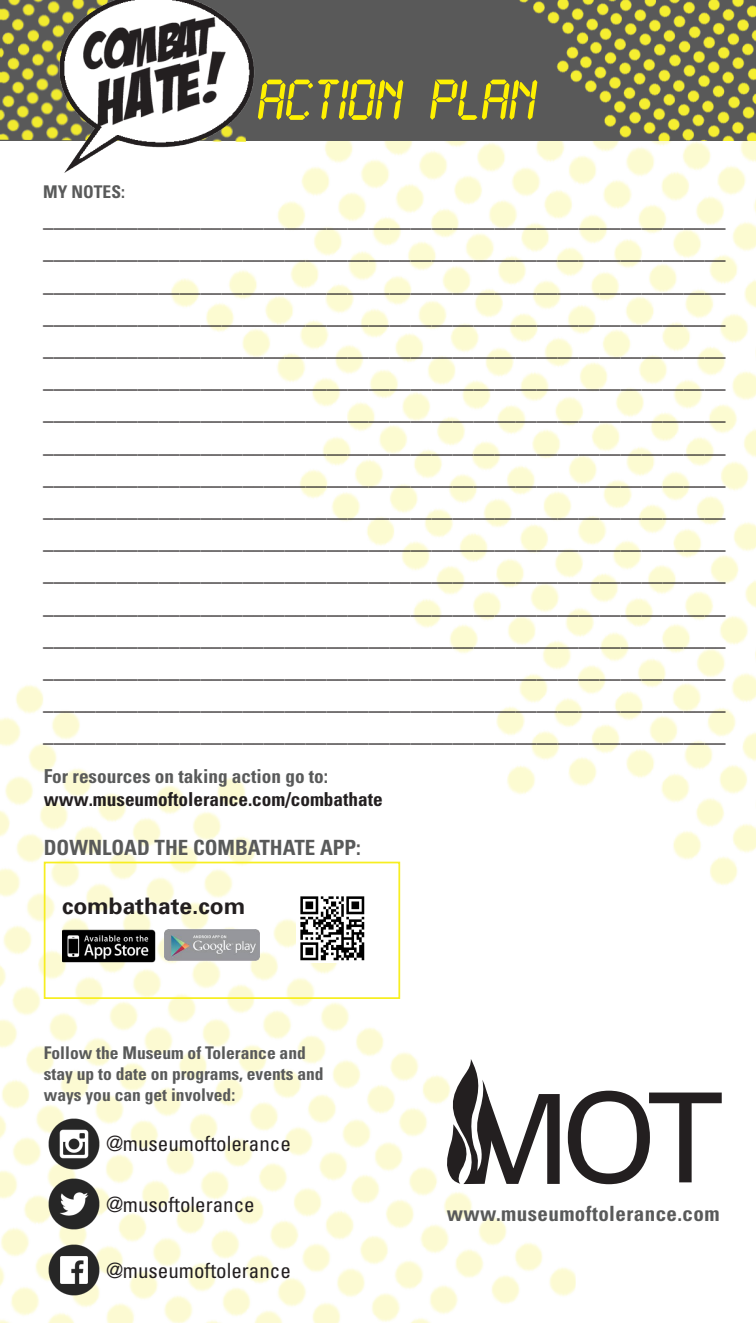
<style>
.page{position:relative;width:756px;height:1323px;background:#fff}
.page>*{position:absolute;margin:0;border:0;box-sizing:border-box;transform-origin:0 0}
.t1{font:124.42px "Univers";color:#231f20}
.t2{font:700 50.4px "LCD2";color:#fff101}
.t3{font:700 22.75px "Univers";color:#231f20}
.t4{font:condensed 21px/32.2px "Univers";color:#231f20;text-align:justify}
.t5{font:700 condensed 21px "Univers";letter-spacing:.01em;color:#595a5a}
.t6{font:700 condensed 19.25px/23.1px "Univers";color:#231f20}
.t7{font:700 condensed 17.5px/21px "Univers";color:#595a5a}
.t8{font:condensed 15.4px "Univers";color:#231f20}
.s1{color:#595a5a}
</style>
<div class="page">
<img style="left:0;top:685px;width:576px;height:638px">
<img style="left:170px;top:141px;width:586px;height:763px">
<div style="left:264px;top:0;width:239px;height:141px;background:#595959"></div>
<img style="left:503px;top:0;width:253px;height:141px">
<img style="left:0;top:0;width:32px;height:141px">
<img style="left:32px;top:0;width:232px;height:177px">
<img style="left:62px;top:929px;width:93px;height:1px">
<img style="left:296px;top:892px;width:72px;height:71px">
<div style="left:44px;top:862px;width:356px;height:137px;border:2px solid #f7ee21"></div>
<img style="left:48px;top:1117px;width:53px;height:53px">
<img style="left:48px;top:1178px;width:53px;height:53px">
<img style="left:48px;top:1244px;width:52px;height:53px">
<img style="left:163px;top:929px;width:98px;height:32px">
<img style="left:60px;top:930px;width:96px;height:37px">
<img style="left:414px;top:1044px;width:162px;height:191px">
<p class="t7" style="left:43px;top:181px;width:83px">MY NOTES:</p>
<h2 class="t2" style="left:258px;top:73px;width:280px">ACTION PLAN</h2>
<p class="t4" style="left:43px;top:203px;width:684px">_________________________________________________________________ _________________________________________________________________ _________________________________________________________________ _________________________________________________________________ _________________________________________________________________ _________________________________________________________________ _________________________________________________________________ _________________________________________________________________ _________________________________________________________________ _________________________________________________________________ _________________________________________________________________ _________________________________________________________________ _________________________________________________________________ _________________________________________________________________ _________________________________________________________________ _________________________________________________________________ _________________________________________________________________</p>
<p class="t6" style="left:44px;top:764px;width:341px"><span class="s1">For resources on taking action go to: </span>www.museumoftolerance.com/combathate</p>
<h2 class="t5" style="left:44px;top:835px;width:319px">DOWNLOAD THE COMBATHATE APP:</h2>
<p class="t3" style="left:62px;top:891px;width:185px">combathate.com</p>
<p class="t7" style="left:44px;top:1042px;width:281px">Follow the Museum of Tolerance and stay up to date on programs, events and ways you can get involved:</p>
<p class="t4" style="left:106px;top:1127px;width:186px">@museumoftolerance</p>
<p class="t4" style="left:106px;top:1188px;width:150px">@musoftolerance</p>
<p class="t4" style="left:106px;top:1254px;width:186px">@museumoftolerance</p>
<h1 class="t1" style="left:560px;top:1061px;width:164px">OT</h1>
<p class="t8" style="left:478px;top:1212px;width:219px">a simon wiesenthal center museum</p>
<p class="t5" style="left:447px;top:1200px;width:274px">www.museumoftolerance.com</p>
</div>
